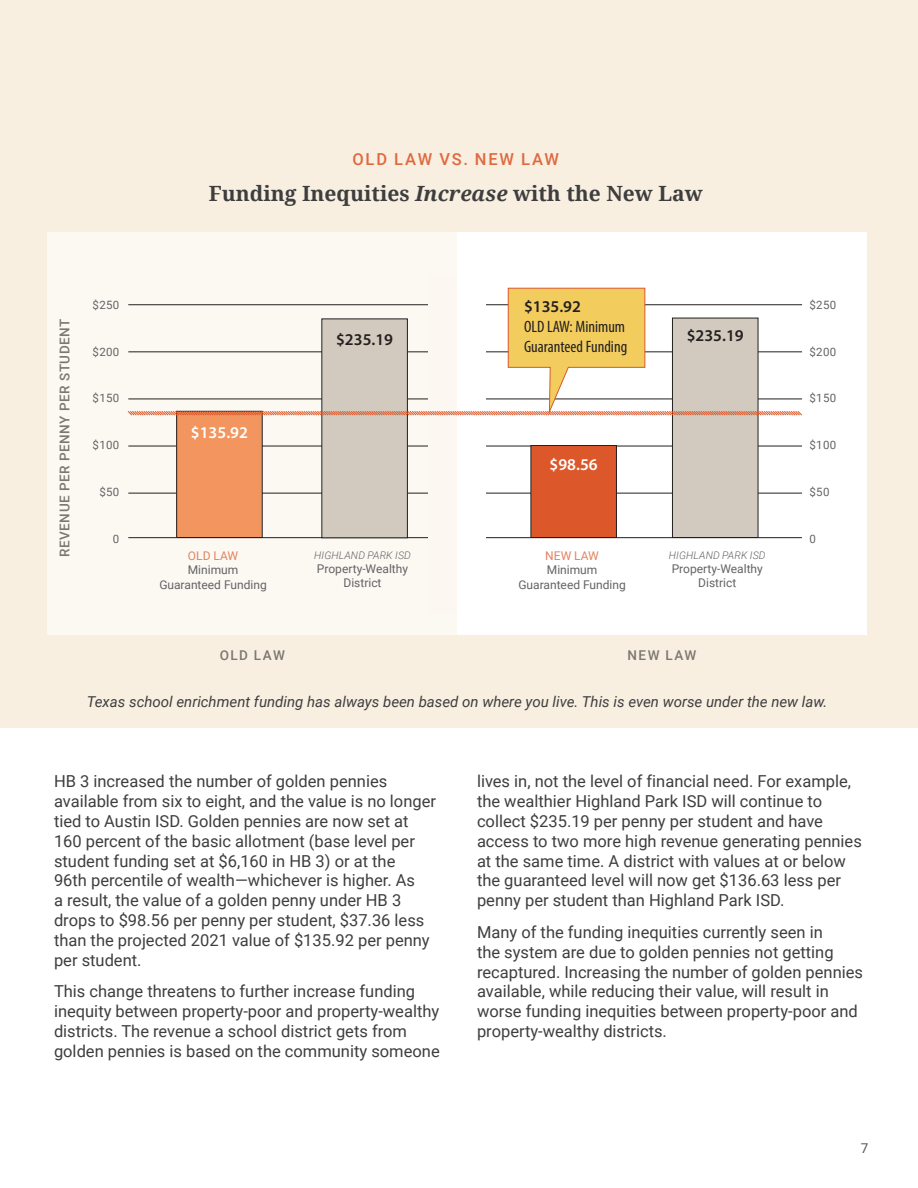
<style>
.page{position:relative;width:918px;height:1188px;background:#fff}
.page>*{position:absolute;margin:0;border:0;box-sizing:border-box;transform-origin:0 0}
.Heading_3{font:700 21px "Noto Serif";color:#3e3e3f}
.Body_Text_-_no_break{font:16.5px/19.8px "Roboto";color:#3e3e3f}
.Body_Text{font:condensed 16.5px/19.8px "Myriad Pro";color:#231f20}
.Heading_3-2{font:500 16.5px "Roboto";letter-spacing:.11em;color:#df693f}
.Body_Text-2{font:600 16.5px "Myriad Pro";color:#231f20}
.Body_Text-3{font:600 16.5px "Myriad Pro";color:#fff}
.Heading_3-3{font:italic 15px "Roboto";color:#3e3e3f}
.Heading_3-4{font:500 13.5px "Roboto";letter-spacing:.045em;color:#7b7771}
.t1{font:13.5px "Roboto";color:#57585a}
.Body_Text-4{font:12px/14.4px "Roboto";color:#636366;text-align:center}
.Body_Text-5{font:11.55px "Roboto";letter-spacing:.025em;color:#636366}
.Body_Text-6{font:italic 300 10.5px "Roboto";letter-spacing:.01em;color:#636366}
.s1{font-style:italic}
.s2{font-weight:600;font-stretch:normal}
.s3{color:#e5825f}
</style>
<div class="page">
<div style="left:0;top:0;width:918px;height:727px;background:#f8efe1"></div>
<div style="left:48px;top:232px;width:409px;height:403px;background:#fcf9f3"></div>
<div style="left:457px;top:232px;width:410px;height:403px;background:#fff"></div>
<hr style="left:128px;top:537px;width:674px;height:1px;background:#231f20">
<hr style="left:128px;top:493px;width:674px;height:1px;background:#231f20">
<hr style="left:128px;top:446px;width:674px;height:1px;background:#231f20">
<div style="left:177px;top:411px;width:85px;height:127px;background:#f2955e"></div>
<div style="left:531px;top:446px;width:85px;height:92px;background:#dc582a"></div>
<div style="left:531px;top:445px;width:86px;height:93px;border:1px solid #231f20"></div>
<div style="left:322px;top:319px;width:85px;height:219px;background:#d2cabe"></div>
<div style="left:672px;top:318px;width:86px;height:220px;background:#d2cabe"></div>
<div style="left:672px;top:318px;width:86px;height:220px;border:1px solid #231f20"></div>
<div style="left:457px;top:279px;width:28px;height:347px;background:#fff"></div>
<div style="left:428px;top:275px;width:29px;height:339px;background:#fcf7f0"></div>
<svg style="left:127px;top:287px;width:676px;height:129px"></svg>
<p class="Heading_3-2" style="left:352px;top:148px;width:208px">OLD LAW VS. NEW LAW</p>
<p class="Heading_3" style="left:209px;top:179px;width:495px">Funding Inequities <span class="s1">Increase</span> with the New Law</p>
<p class="Heading_3-4" style="left:55px;top:557px;width:241px;rotate:-90deg">REVENUE PER PENNY PER STUDENT</p>
<p class="Body_Text-5" style="left:93px;top:296px;width:28px">$250</p>
<p class="Body_Text-5" style="left:93px;top:343px;width:28px">$200</p>
<p class="Body_Text-5" style="left:93px;top:390px;width:28px">$150</p>
<p class="Body_Text-5" style="left:93px;top:437px;width:28px">$100</p>
<p class="Body_Text-5" style="left:99px;top:484px;width:21px">$50</p>
<p class="Body_Text-5" style="left:113px;top:531px;width:8px">0</p>
<p class="Body_Text-3" style="left:191px;top:422px;width:58px">$135.92</p>
<p class="Body_Text" style="left:524px;top:297px;width:105px"><span class="s2">$135.92<br></span>OLD LAW: Minimum<br>Guaranteed Funding</p>
<p class="Body_Text-2" style="left:336px;top:329px;width:58px">$235.19</p>
<p class="Body_Text-2" style="left:687px;top:325px;width:58px">$235.19</p>
<p class="Body_Text-3" style="left:550px;top:454px;width:50px">$98.56</p>
<p class="Body_Text-4" style="left:159px;top:548px;width:109px"><span class="s3">OLD LAW<br></span>Minimum<br>Guaranteed Funding</p>
<p class="Body_Text-6" style="left:314px;top:548px;width:98px">HIGHLAND PARK ISD</p>
<p class="Body_Text-4" style="left:317px;top:561px;width:93px">Property-Wealthy<br>District</p>
<p class="Body_Text-4" style="left:518px;top:548px;width:109px"><span class="s3">NEW LAW<br></span>Minimum<br>Guaranteed Funding</p>
<p class="Body_Text-6" style="left:669px;top:548px;width:98px">HIGHLAND PARK ISD</p>
<p class="Body_Text-4" style="left:672px;top:561px;width:93px">Property-Wealthy<br>District</p>
<p class="Body_Text-5" style="left:810px;top:296px;width:28px">$250</p>
<p class="Body_Text-5" style="left:810px;top:343px;width:28px">$200</p>
<p class="Body_Text-5" style="left:810px;top:390px;width:28px">$150</p>
<p class="Body_Text-5" style="left:810px;top:437px;width:28px">$100</p>
<p class="Body_Text-5" style="left:810px;top:484px;width:21px">$50</p>
<p class="Body_Text-5" style="left:810px;top:531px;width:8px">0</p>
<p class="Heading_3-4" style="left:220px;top:646px;width:67px">OLD LAW</p>
<p class="Heading_3-4" style="left:627px;top:646px;width:70px">NEW LAW</p>
<p class="Heading_3-3" style="left:87px;top:691px;width:742px">Texas school enrichment funding has always been based on where you live. This is even worse under the new law.</p>
<p class="Body_Text_-_no_break" style="left:54px;top:771px;width:384px">HB 3 increased the number of golden pennies available from six to eight, and the value is no longer tied to Austin ISD. Golden pennies are now set at 160 percent of the basic allotment (base level per student funding set at $6,160 in HB 3) or at the<br>96th percentile of wealth—whichever is higher. As<br>a result, the value of a golden penny under HB 3 drops to $98.56 per penny per student, $37.36 less than the projected 2021 value of $135.92 per penny per student.</p>
<p class="Body_Text_-_no_break" style="left:54px;top:981px;width:387px">This change threatens to further increase funding inequity between property-poor and property-wealthy districts. The revenue a school district gets from golden pennies is based on the community someone</p>
<p class="Body_Text_-_no_break" style="left:477px;top:771px;width:386px">lives in, not the level of financial need. For example, the wealthier Highland Park ISD will continue to collect $235.19 per penny per student and have access to two more high revenue generating pennies at the same time. A district with values at or below the guaranteed level will now get $136.63 less per penny per student than Highland Park ISD.</p>
<p class="Body_Text_-_no_break" style="left:477px;top:922px;width:388px">Many of the funding inequities currently seen in<br>the system are due to golden pennies not getting recaptured. Increasing the number of golden pennies available, while reducing their value, will result in worse funding inequities between property-poor and property-wealthy districts.</p>
<p class="t1" style="left:861px;top:1139px;width:9px">7</p>
</div>
